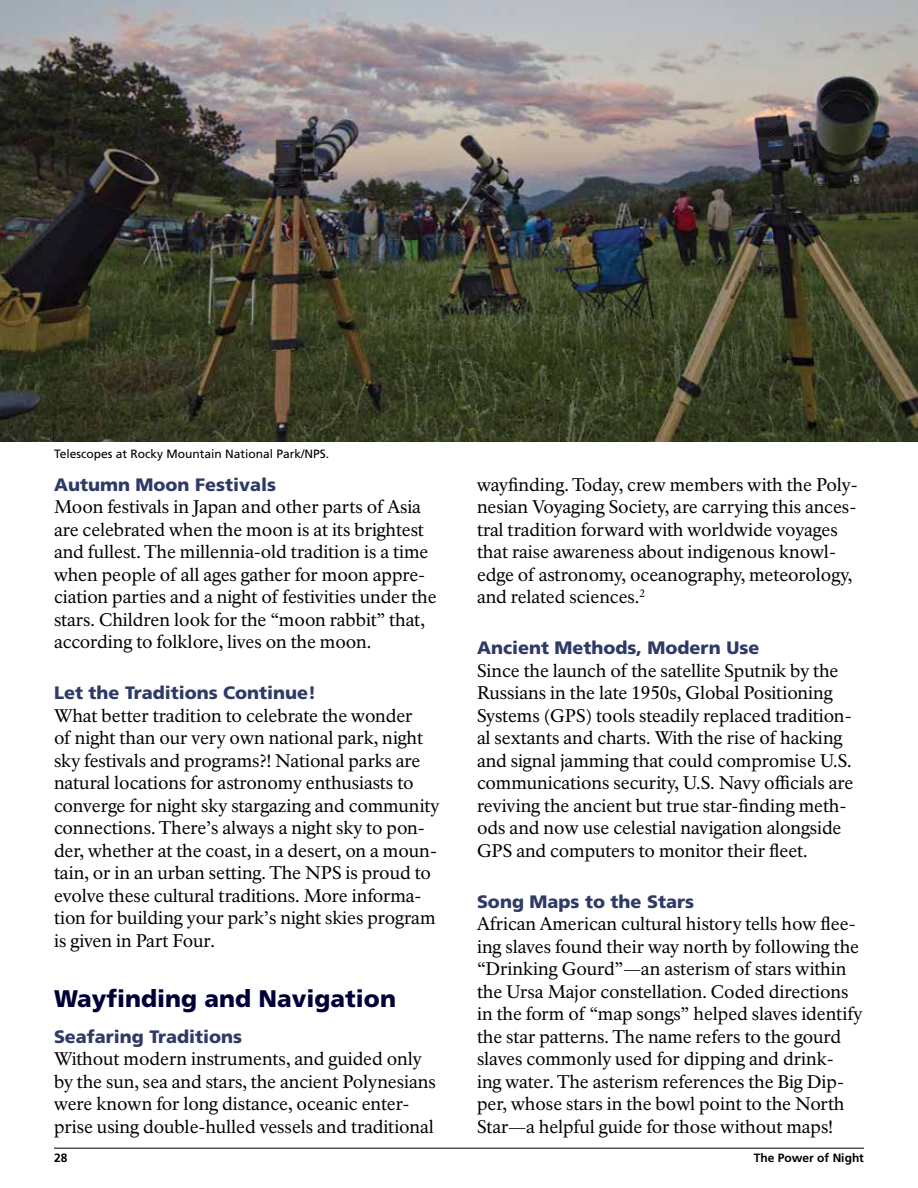
<style>
.page{position:relative;width:918px;height:1188px;background:#fff}
.page>*{position:absolute;margin:0;border:0;box-sizing:border-box;transform-origin:0 0}
.t1{font:900 24px "Frutiger LT Std";color:#000038}
.t2{font:18px/22.5px "NPS Rawlinson OT";letter-spacing:-.005em;color:#000}
.t3{font:900 18px "Frutiger LT Std";color:#2f3a66}
.t4{font:12px "Frutiger LT Std";color:#000}
.t5{font:700 12px "Frutiger LT Std";color:#000}
</style>
<div class="page">
<img style="left:0;top:0;width:918px;height:441px">
<hr style="left:54px;top:1148px;width:810px;height:1px;background:#000">
<p class="t4" style="left:54px;top:447px;width:277px">Telescopes at Rocky Mountain National Park/NPS.</p>
<h4 class="t3" style="left:54px;top:474px;width:224px">Autumn Moon Festivals</h4>
<p class="t2" style="left:54px;top:496px;width:384px">Moon festivals in Japan and other parts of Asia are celebrated when the moon is at its brightest and fullest The millennia-old tradition is a time when people of all ages gather for moon appre&shy;ciation parties and a night of festivities under the stars Children look for the “moon rabbit” that, according to folklore, lives on the moon</p>
<h4 class="t3" style="left:54px;top:682px;width:264px">Let the Traditions Continue!</h4>
<p class="t2" style="left:54px;top:704px;width:387px">What better tradition to celebrate the wonder<br>of night than our very own national park, night sky festivals and programs?! National parks are natural locations for astronomy enthusiasts to converge for night sky stargazing and community connections There’s always a night sky to pon&shy;der, whether at the coast, in a desert, on a moun&shy;tain, or in an urban setting The NPS is proud to evolve these cultural traditions More informa&shy;tion for building your park’s night skies program is given in Part Four</p>
<h3 class="t1" style="left:54px;top:984px;width:344px">Wayfinding and Navigation</h3>
<h4 class="t3" style="left:54px;top:1026px;width:190px">Seafaring Traditions</h4>
<p class="t2" style="left:54px;top:1048px;width:383px">Without modern instruments, and guided only by the sun, sea and stars, the ancient Polynesians were known for long distance, oceanic enter&shy;prise using double-hulled vessels and traditional</p>
<p class="t2" style="left:477px;top:473px;width:382px">wayfinding Today, crew members with the Poly&shy;nesian Voyaging Society, are carrying this ances&shy;tral tradition forward with worldwide voyages that raise awareness about indigenous knowl&shy;edge of astronomy, oceanography, meteorology, and related sciences <sup>2</sup></p>
<h4 class="t3" style="left:477px;top:637px;width:284px">Ancient Methods, Modern Use</h4>
<p class="t2" style="left:477px;top:660px;width:378px">Since the launch of the satellite Sputnik by the Russians in the late 1950s, Global Positioning Systems (GPS) tools steadily replaced tradition&shy;al sextants and charts With the rise of hacking and signal jamming that could compromise U S communications security, U S Navy officials are reviving the ancient but true star-finding meth&shy;ods and now use celestial navigation alongside GPS and computers to monitor their fleet</p>
<h4 class="t3" style="left:477px;top:891px;width:219px">Song Maps to the Stars</h4>
<p class="t2" style="left:477px;top:913px;width:387px">African American cultural history tells how flee&shy;ing slaves found their way north by following the “Drinking Gourd”—an asterism of stars within the Ursa Major constellation Coded directions in the form of “map songs” helped slaves identify the star patterns The name refers to the gourd slaves commonly used for dipping and drink&shy;ing water The asterism references the Big Dip&shy;per, whose stars in the bowl point to the North Star—a helpful guide for those without maps!</p>
<p class="t5" style="left:54px;top:1151px;width:15px">28</p>
<p class="t5" style="left:754px;top:1151px;width:112px">The Power of Night</p>
</div>
